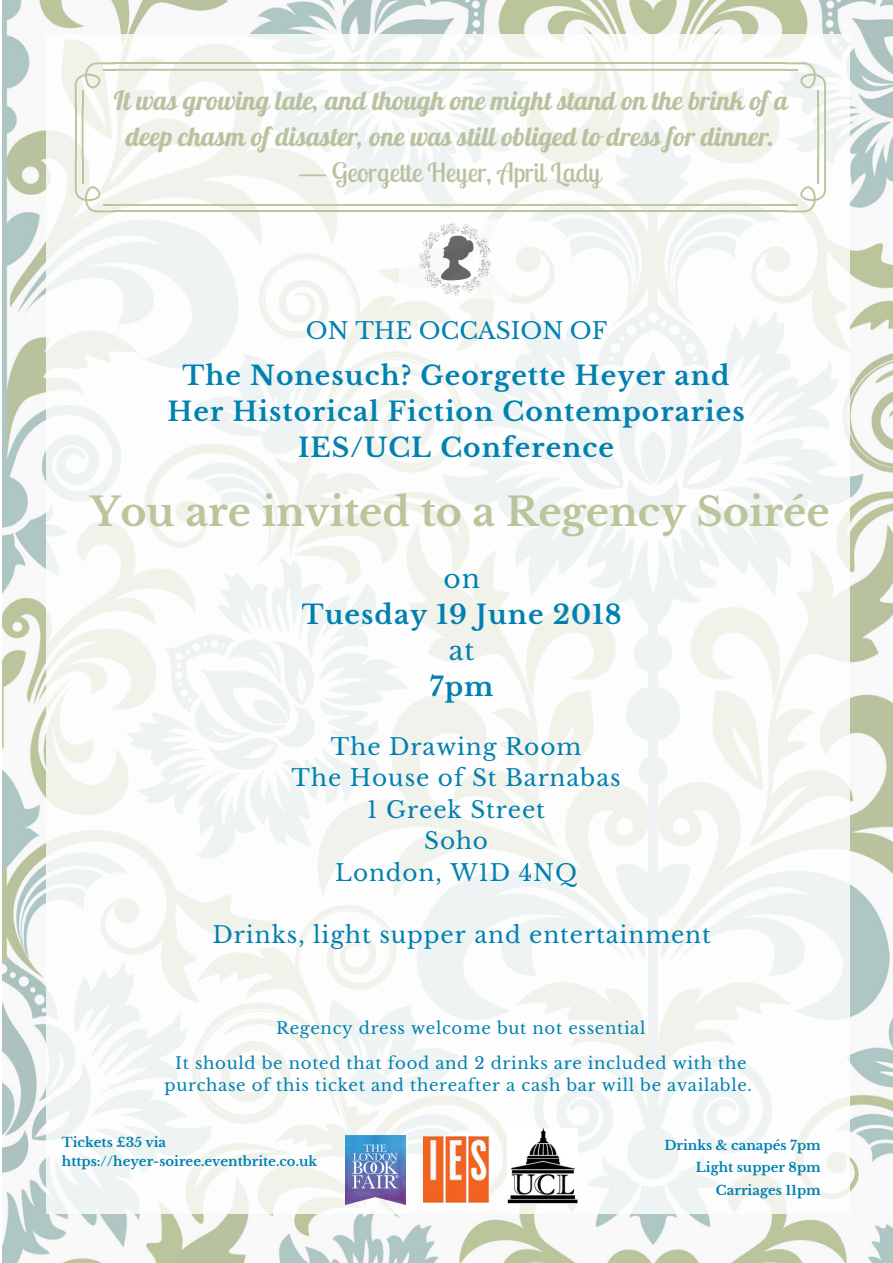
<style>
.page{position:relative;width:893px;height:1263px;background:#fff}
.page>*{position:absolute;margin:0;border:0;box-sizing:border-box;transform-origin:0 0}
.t1{font:700 39.75px "Libre Baskerville";color:#bbc59b}
.t2{font:italic 700 26.55px/36px "Lobster Two";color:#b8c29f;text-align:center}
.t3{font:700 26.55px/36px "Libre Baskerville";letter-spacing:.04em;color:#0181b0;text-align:center}
.t4{font:26.55px "Libre Baskerville";color:#0181b0}
.t5{font:23.25px/31.5px "Libre Baskerville";letter-spacing:.04em;color:#0181b0;text-align:center}
.t6{font:23.25px "Libre Baskerville";color:#0181b0}
.t7{font:16.5px/22.5px "Libre Baskerville";letter-spacing:.04em;color:#0181b0;text-align:center}
.t8{font:700 13.2px/22.5px "Libre Baskerville";color:#0181b0}
.s1{font-family:"Liberation Sans";font-weight:400;font-style:normal}
.s2{font-weight:400;font-style:normal}
</style>
<div class="page">
<img style="left:2px;top:0;width:891px;height:1263px">
<div style="left:46px;top:35px;width:804px;height:1179px;background:linear-gradient(to right,#f7f9f7,#f7f8f7)"></div>
<svg style="left:75px;top:62px;width:751px;height:150px"></svg>
<hr style="left:113px;top:62px;width:673px;height:2px;background:#bbc59b">
<img style="left:423px;top:1136px;width:67px;height:67px">
<img style="left:508px;top:1128px;width:70px;height:76px">
<img style="left:346px;top:1135px;width:59px;height:70px">
<img style="left:400px;top:220px;width:111px;height:78px">
<h2 class="t2" style="left:112px;top:82px;width:677px">It was growing late, and though one might stand on the brink of a deep chasm of disaster, one was still obliged to dress for dinner. <span class="s1">―</span> <span class="s2">Georgette Heyer, April Lady</span></h2>
<h3 class="t6" style="left:306px;top:316px;width:303px">ON THE OCCASION OF</h3>
<h2 class="t3" style="left:167px;top:358px;width:579px">The Nonesuch? Georgette Heyer and<br>Her Historical Fiction Contemporaries<br>IES/UCL Conference</h2>
<h1 class="t1" style="left:90px;top:487px;width:741px">You are invited to a Regency Soirée</h1>
<h2 class="t4" style="left:443px;top:562px;width:38px">on</h2>
<h2 class="t3" style="left:302px;top:597px;width:321px">Tuesday 19 June 2018</h2>
<h2 class="t4" style="left:449px;top:634px;width:27px">at</h2>
<h2 class="t3" style="left:430px;top:669px;width:65px">7pm</h2>
<h3 class="t5" style="left:292px;top:731px;width:331px">The Drawing Room<br>The House of St Barnabas<br>1 Greek Street<br>Soho<br>London, W1D 4NQ</h3>
<h3 class="t5" style="left:213px;top:919px;width:500px">Drinks, light supper and entertainment</h3>
<p class="t7" style="left:276px;top:1017px;width:371px">Regency dress welcome but not essential</p>
<p class="t7" style="left:164px;top:1052px;width:589px">It should be noted that food and 2 drinks are included with the purchase of this ticket and thereafter a cash bar will be available.</p>
<p class="t8" style="left:62px;top:1134px;width:257px;line-height:18px">Tickets £35 via https://heyer-soiree.eventbrite.co.uk</p>
<p class="t8" style="left:664px;top:1134px;width:158px;text-align:right">Drinks &amp; canapés 7pm<br>Light supper 8pm<br>Carriages 11pm</p>
</div>
